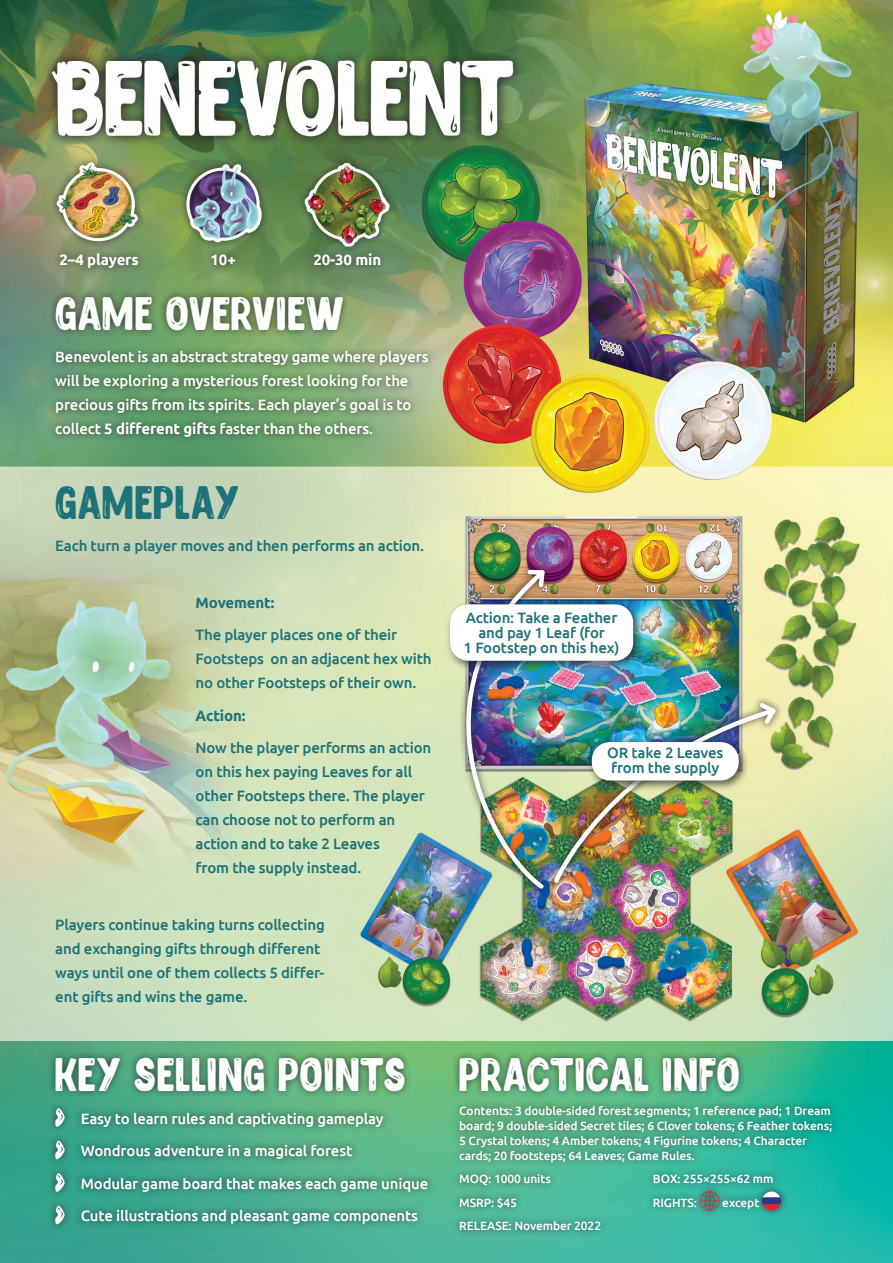
<style>
.page{position:relative;width:893px;height:1263px;background:#fff}
.page>*{position:absolute;margin:0;border:0;box-sizing:border-box;transform-origin:0 0}
.t1{font:37.5px "Chocolatecyr lat";letter-spacing:.03em;color:#fff}
.t2{font:37.5px "Chocolatecyr lat";letter-spacing:.025em;color:#1d7379}
.t3{font:500 15px/24px "Ubuntu";letter-spacing:-.01em;color:#1d7379}
.t4{font:500 15px/24px "Ubuntu";letter-spacing:-.01em;color:#fff}
.t5{font:700 15px "Ubuntu";letter-spacing:-.01em;color:#fff}
.t6{font:700 15px "Ubuntu";letter-spacing:-.01em;color:#1d7379}
.t7{font:500 12px/15px "Ubuntu";letter-spacing:-.01em;color:#fff}
.s1{font-weight:700}
</style>
<div class="page">
<img style="left:0;top:0;width:893px;height:1263px">
<div style="left:53px;top:246px;width:93px;height:30px;background:#231f20;opacity:.75"></div>
<div style="left:49px;top:155px;width:96px;height:94px;background:#231f20;opacity:.75"></div>
<img style="left:57px;top:162px;width:85px;height:85px">
<div style="left:205px;top:248px;width:38px;height:25px;background:#231f20;opacity:.75"></div>
<div style="left:179px;top:157px;width:90px;height:93px;background:#231f20;opacity:.75"></div>
<img style="left:181px;top:162px;width:85px;height:85px">
<div style="left:306px;top:246px;width:82px;height:27px;background:#231f20;opacity:.75"></div>
<div style="left:298px;top:155px;width:99px;height:99px;background:#231f20;opacity:.75"></div>
<img style="left:305px;top:162px;width:85px;height:85px">
<div style="left:48px;top:288px;width:388px;height:156px;background:#231f20;opacity:.75"></div>
<div style="left:452px;top:1050px;width:387px;height:188px;background:#231f20;opacity:.75"></div>
<svg style="left:700px;top:1191px;width:19px;height:20px"></svg>
<svg style="left:762px;top:1191px;width:19px;height:19px"></svg>
<div style="left:47px;top:1050px;width:389px;height:182px;background:#231f20;opacity:.75"></div>
<svg style="left:55px;top:1108px;width:10px;height:19px"></svg>
<svg style="left:55px;top:1140px;width:10px;height:20px"></svg>
<svg style="left:55px;top:1173px;width:10px;height:19px"></svg>
<svg style="left:55px;top:1205px;width:10px;height:20px"></svg>
<div style="left:458px;top:562px;width:94px;height:335px;background:#231f20;opacity:.53"></div>
<img style="left:405px;top:566px;width:144px;height:327px">
<svg style="left:525px;top:567px;width:22px;height:23px"></svg>
<div style="left:445px;top:599px;width:200px;height:73px;background:#231f20;opacity:.75"></div>
<div style="left:450px;top:604px;width:183px;height:57px;background:#fff;border-radius:18px"></div>
<div style="left:546px;top:695px;width:238px;height:196px;background:#231f20;opacity:.53"></div>
<img style="left:552px;top:699px;width:228px;height:186px">
<div style="left:586px;top:737px;width:164px;height:55px;background:#231f20;opacity:.75"></div>
<div style="left:592px;top:742px;width:147px;height:38px;background:#fff;border-radius:18px"></div>
<p class="t5" style="left:60px;top:251px;width:81px">2–4 players</p>
<p class="t5" style="left:211px;top:251px;width:27px">10+</p>
<p class="t5" style="left:313px;top:251px;width:69px">20-30 min</p>
<h1 class="t1" style="left:55px;top:295px;width:290px">GAME OVERVIEW</h1>
<p class="t4" style="left:55px;top:344px;width:375px">Benevolent is an abstract strategy game where players will be exploring a mysterious forest looking for the precious gifts from its spirits. Each player’s goal is to collect <span class="s1">5 different gifts</span> faster than the others.</p>
<h1 class="t2" style="left:55px;top:484px;width:186px">GAMEPLAY</h1>
<p class="t3" style="left:55px;top:533px;width:370px">Each turn a player moves and then performs an action.</p>
<p class="t6" style="left:196px;top:593px;width:80px">Movement:</p>
<p class="t3" style="left:196px;top:622px;width:238px">The player places one of their<br>Footsteps on an adjacent hex with no other Footsteps of their own.</p>
<p class="t6" style="left:196px;top:706px;width:51px">Action:</p>
<p class="t3" style="left:196px;top:735px;width:237px">Now the player performs an action on this hex paying Leaves for all other Footsteps there. The player can choose not to perform an action and to take 2 Leaves<br>from the supply instead.</p>
<p class="t3" style="left:55px;top:912px;width:271px">Players continue taking turns collecting and exchanging gifts through different ways until one of them collects 5 differ&shy;ent gifts and wins the game.</p>
<h1 class="t1" style="left:55px;top:1056px;width:352px">KEY SELLING POINTS</h1>
<p class="t4" style="left:81px;top:1102px;width:349px;line-height:32.5px">Easy to learn rules and captivating gameplay Wondrous adventure in a magical forest<br>Modular game board that makes each game unique Cute illustrations and pleasant game components</p>
<p class="t3" style="left:464px;top:610px;width:158px;line-height:15px;text-align:center">Action: Take a Feather and pay 1 Leaf (for<br>1 Footstep on this hex)</p>
<p class="t3" style="left:607px;top:745px;width:118px;line-height:15px">OR take 2 Leaves from the supply</p>
<h1 class="t1" style="left:459px;top:1056px;width:282px">PRACTICAL INFO</h1>
<p class="t7" style="left:459px;top:1102px;width:375px">Contents: 3 double-sided forest segments; 1 reference pad; 1 Dream board; 9 double-sided Secret tiles; 6 Clover tokens; 6 Feather tokens; 5 Crystal tokens; 4 Amber tokens; 4 Figurine tokens; 4 Character cards; 20 footsteps; 64 Leaves; Game Rules.</p>
<p class="t7" style="left:459px;top:1167px;width:143px;line-height:23.5px">MOQ: 1000 units<br>MSRP: $45<br>RELEASE: November 2022</p>
<p class="t7" style="left:653px;top:1167px;width:122px;line-height:23.5px">BOX: 255×255×62 mm<br>RIGHTS:</p>
<p class="t7" style="left:722px;top:1194px;width:39px">except</p>
</div>
